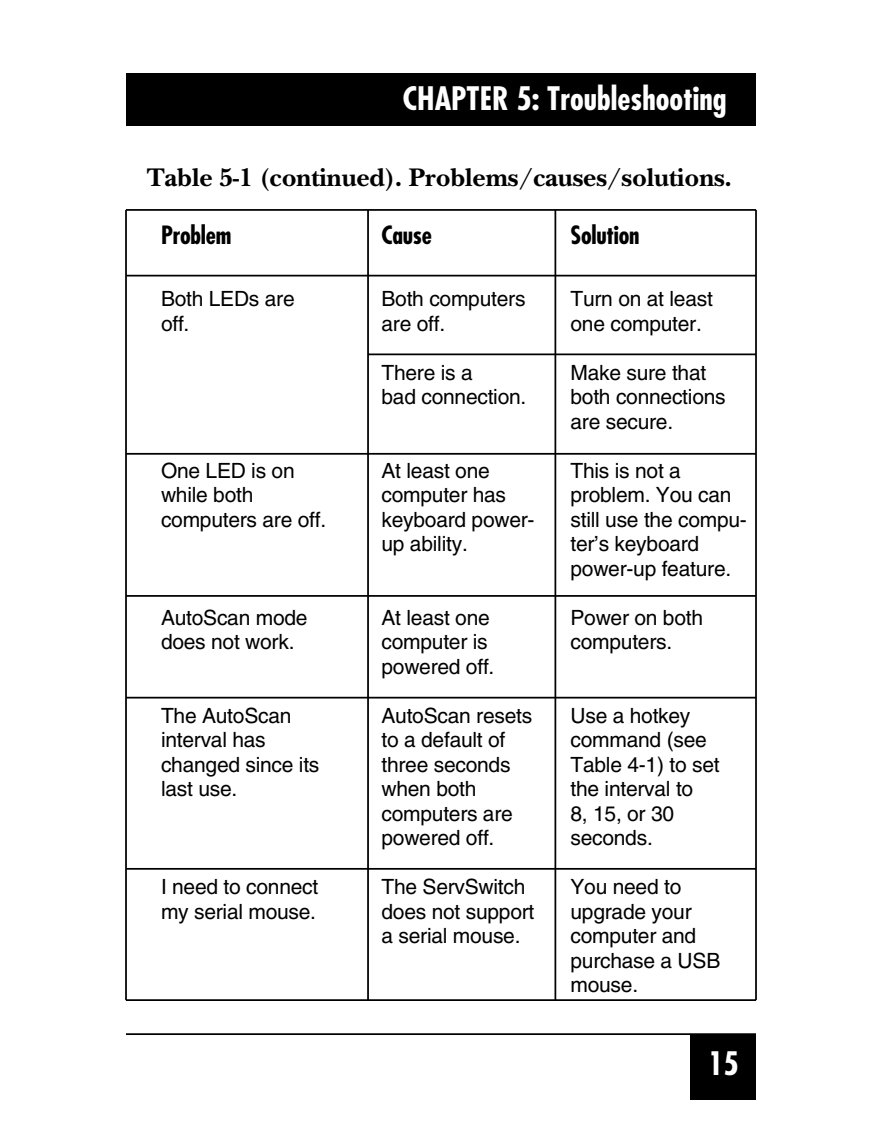
<style>
.page{position:relative;width:882px;height:1134px;background:#fff}
.page>*{position:absolute;margin:0;border:0;box-sizing:border-box;transform-origin:0 0}
.t1{font:700 condensed 31.5px "Futura";color:#fff}
.t2{font:700 26.6px "New Baskerville";letter-spacing:-.005em;color:#000}
.t3{font:700 condensed 24.5px "Futura";letter-spacing:-.01em;color:#000}
.t4{font:21px/24.5px "Helvetica";letter-spacing:-.01em;color:#000}
</style>
<div class="page">
<div style="left:691px;top:1034px;width:65px;height:65px;background:#000"></div>
<div style="left:126px;top:74px;width:630px;height:52px;background:#000"></div>
<hr style="left:126px;top:1033px;width:630px;height:2px;background:#000">
<hr style="left:126px;top:209px;width:630px;height:2px;background:#000">
<hr style="left:126px;top:275px;width:630px;height:1px;background:#000">
<hr style="left:368px;top:354px;width:388px;height:1px;background:#000">
<hr style="left:126px;top:453px;width:630px;height:2px;background:#000">
<hr style="left:126px;top:595px;width:630px;height:2px;background:#000">
<hr style="left:126px;top:697px;width:630px;height:2px;background:#000">
<hr style="left:126px;top:868px;width:630px;height:2px;background:#000">
<hr style="left:126px;top:999px;width:630px;height:2px;background:#000">
<hr style="left:125px;top:210px;width:2px;height:790px;background:#000">
<hr style="left:367px;top:210px;width:2px;height:790px;background:#000">
<hr style="left:555px;top:210px;width:1px;height:790px;background:#000">
<hr style="left:755px;top:210px;width:2px;height:790px;background:#000">
<h1 class="t1" style="left:403px;top:85px;width:325px">CHAPTER 5: Troubleshooting</h1>
<p class="t2" style="left:147px;top:168px;width:587px">Table 5-1 (continued). Problems/causes/solutions.</p>
<p class="t3" style="left:161px;top:224px;width:72px">Problem</p>
<p class="t3" style="left:382px;top:224px;width:52px">Cause</p>
<p class="t3" style="left:571px;top:224px;width:71px">Solution</p>
<p class="t4" style="left:161px;top:289px;width:135px">Both LEDs are</p>
<p class="t4" style="left:382px;top:289px;width:146px">Both computers</p>
<p class="t4" style="left:571px;top:289px;width:144px">Turn on at least</p>
<p class="t4" style="left:161px;top:313px;width:30px">off.</p>
<p class="t4" style="left:382px;top:313px;width:65px">are off.</p>
<p class="t4" style="left:571px;top:313px;width:133px">one computer.</p>
<p class="t4" style="left:382px;top:362px;width:93px">There is a</p>
<p class="t4" style="left:571px;top:362px;width:137px">Make sure that</p>
<p class="t4" style="left:382px;top:387px;width:146px">bad connection.</p>
<p class="t4" style="left:571px;top:387px;width:157px">both connections are secure.</p>
<p class="t4" style="left:161px;top:460px;width:135px">One LED is on</p>
<p class="t4" style="left:382px;top:460px;width:110px">At least one</p>
<p class="t4" style="left:571px;top:460px;width:112px">This is not a</p>
<p class="t4" style="left:161px;top:485px;width:94px">while both</p>
<p class="t4" style="left:382px;top:485px;width:126px">computer has</p>
<p class="t4" style="left:571px;top:485px;width:163px">problem. You can</p>
<p class="t4" style="left:161px;top:509px;width:167px">computers are off.</p>
<p class="t4" style="left:382px;top:509px;width:155px">keyboard power-</p>
<p class="t4" style="left:571px;top:509px;width:178px">still use the compu-</p>
<p class="t4" style="left:382px;top:534px;width:88px">up ability.</p>
<p class="t4" style="left:571px;top:534px;width:162px">ter’s keyboard power-up feature.</p>
<p class="t4" style="left:161px;top:607px;width:148px">AutoScan mode</p>
<p class="t4" style="left:382px;top:607px;width:110px">At least one</p>
<p class="t4" style="left:571px;top:607px;width:134px">Power on both</p>
<p class="t4" style="left:161px;top:632px;width:135px">does not work.</p>
<p class="t4" style="left:382px;top:632px;width:108px">computer is</p>
<p class="t4" style="left:571px;top:632px;width:103px">computers.</p>
<p class="t4" style="left:382px;top:656px;width:114px">powered off.</p>
<p class="t4" style="left:161px;top:705px;width:132px">The AutoScan</p>
<p class="t4" style="left:382px;top:705px;width:152px">AutoScan resets</p>
<p class="t4" style="left:571px;top:705px;width:121px">Use a hotkey</p>
<p class="t4" style="left:161px;top:730px;width:106px">interval has</p>
<p class="t4" style="left:382px;top:730px;width:125px">to a default of</p>
<p class="t4" style="left:571px;top:730px;width:138px">command (see</p>
<p class="t4" style="left:161px;top:754px;width:160px">changed since its</p>
<p class="t4" style="left:382px;top:754px;width:131px">three seconds</p>
<p class="t4" style="left:571px;top:754px;width:151px">Table 4-1) to set</p>
<p class="t4" style="left:161px;top:779px;width:78px">last use.</p>
<p class="t4" style="left:382px;top:779px;width:97px">when both</p>
<p class="t4" style="left:571px;top:779px;width:124px">the interval to</p>
<p class="t4" style="left:382px;top:803px;width:133px">computers are</p>
<p class="t4" style="left:570px;top:803px;width:105px">8, 15, or 30</p>
<p class="t4" style="left:382px;top:828px;width:114px">powered off.</p>
<p class="t4" style="left:570px;top:828px;width:84px">seconds.</p>
<p class="t4" style="left:161px;top:877px;width:159px">I need to connect</p>
<p class="t4" style="left:382px;top:877px;width:145px">The ServSwitch</p>
<p class="t4" style="left:571px;top:877px;width:112px">You need to</p>
<p class="t4" style="left:161px;top:901px;width:157px">my serial mouse.</p>
<p class="t4" style="left:382px;top:901px;width:154px">does not support</p>
<p class="t4" style="left:571px;top:901px;width:123px">upgrade your</p>
<p class="t4" style="left:382px;top:926px;width:141px">a serial mouse.</p>
<p class="t4" style="left:571px;top:926px;width:151px">computer and purchase a USB mouse.</p>
<h1 class="t1" style="left:708px;top:1050px;width:32px">15</h1>
</div>
